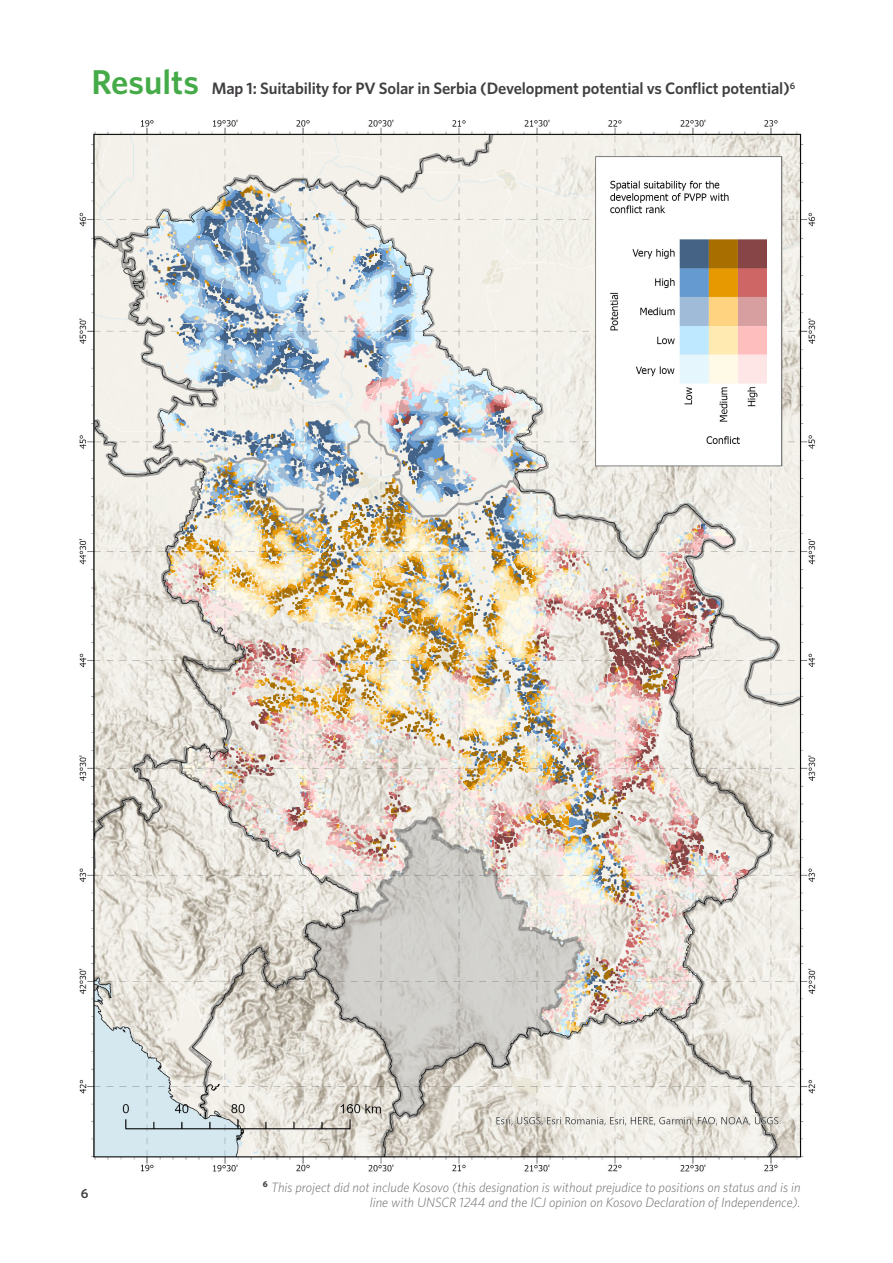
<style>
.page{position:relative;width:893px;height:1263px;background:#fff}
.page>*{position:absolute;margin:0;border:0;box-sizing:border-box;transform-origin:0 0}
.t1{font:600 34.5px "Whitney";color:#45ab48}
.t2{font:600 16.5px "Whitney";letter-spacing:-.01em;color:#413f41}
.t3{font:italic 300 13.5px/15px "Whitney";color:#6c6d70;text-align:right}
.t4{font:600 13.5px "Whitney";color:#413f41}
</style>
<div class="page">
<img style="left:79px;top:119px;width:737px;height:1053px">
<p class="t1" style="left:91px;top:62px;width:109px">Results</p>
<p class="t2" style="left:212px;top:79px;width:585px">Map 1: Suitability for PV Solar in Serbia (Development potential vs Conflict potential)<sup>6</sup></p>
<p class="t4" style="left:81px;top:1185px;width:9px">6</p>
<p class="t3" style="left:263px;top:1180px;width:539px"><sup>6</sup> This project did not include Kosovo (this designation is without prejudice to positions on status and is in line with UNSCR 1244 and the ICJ opinion on Kosovo Declaration of Independence).</p>
</div>
